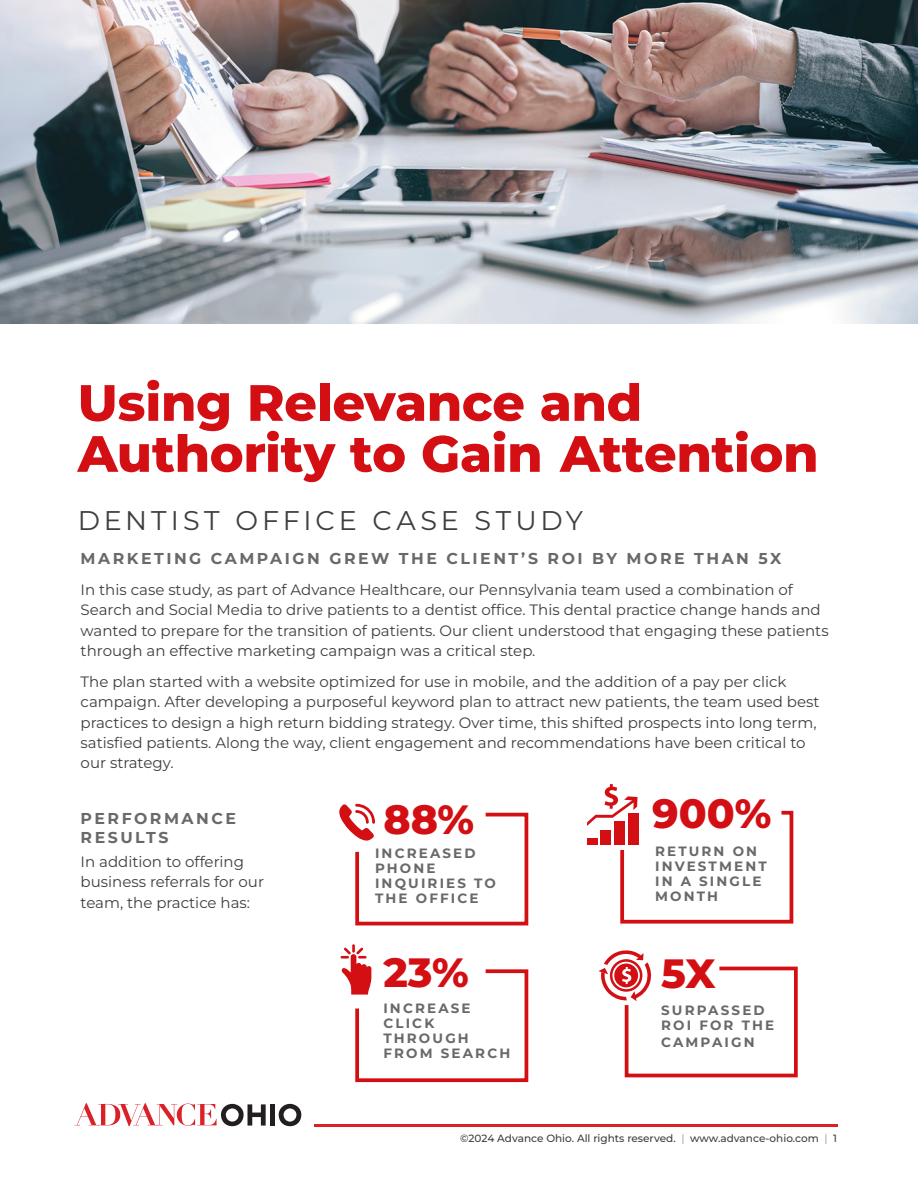
<style>
.page{position:relative;width:918px;height:1188px;background:#fff}
.page>*{position:absolute;margin:0;border:0;box-sizing:border-box;transform-origin:0 0}
.M-Header1{font:800 51px/51px "Montserrat";letter-spacing:-.005em;color:#d30f14}
.t1{font:800 40.8px "Montserrat";color:#d30f14}
.M-Header1-2{font:27px "Montserrat";letter-spacing:.145em;color:#3e3e3f}
.t2{font:700 15.75px/18.9px "Montserrat";letter-spacing:.16em;color:#69696c}
.t3{font:15px/20.2px "Montserrat";color:#3e3e3f}
.t4{font:700 13.5px/15px "Montserrat";letter-spacing:.16em;color:#69696c}
.t5{font:500 10.5px "Montserrat";color:#3e3e3f}
.s1{color:#a8a9ad}
</style>
<div class="page">
<hr style="left:314px;top:1124px;width:523px;height:2px;background:#da2128">
<svg style="left:279px;top:1104px;width:22px;height:22px"></svg>
<svg style="left:75px;top:1103px;width:191px;height:23px"></svg>
<hr style="left:270px;top:1104px;width:4px;height:22px;background:#231f20">
<img style="left:0;top:0;width:917px;height:324px">
<svg style="left:339px;top:804px;width:190px;height:122px"></svg>
<svg style="left:587px;top:784px;width:207px;height:140px"></svg>
<svg style="left:341px;top:944px;width:188px;height:139px"></svg>
<svg style="left:598px;top:950px;width:200px;height:128px"></svg>
<p class="M-Header1" style="left:78px;top:374px;width:742px">Using Relevance and<br>Authority to Gain Attention</p>
<p class="M-Header1-2" style="left:78px;top:501px;width:507px">DENTIST OFFICE CASE STUDY</p>
<p class="t2" style="left:81px;top:548px;width:702px">MARKETING CAMPAIGN GREW THE CLIENT’S ROI BY MORE THAN 5X</p>
<p class="t3" style="left:81px;top:579px;width:750px">In this case study, as part of Advance Healthcare, our Pennsylvania team used a combination of Search and Social Media to drive patients to a dentist office. This dental practice change hands and wanted to prepare for the transition of patients. Our client understood that engaging these patients through an effective marketing campaign was a critical step.</p>
<p class="t3" style="left:81px;top:671px;width:740px">The plan started with a website optimized for use in mobile, and the addition of a pay per click campaign. After developing a purposeful keyword plan to attract new patients, the team used best practices to design a high return bidding strategy. Over time, this shifted prospects into long term, satisfied patients. Along the way, client engagement and recommendations have been critical to our strategy.</p>
<p class="t2" style="left:81px;top:809px;width:157px">PERFORMANCE<br>RESULTS</p>
<p class="t3" style="left:81px;top:851px;width:185px">In addition to offering business referrals for our team, the practice has:</p>
<p class="t1" style="left:383px;top:790px;width:92px">88%</p>
<p class="t4" style="left:375px;top:845px;width:123px">INCREASED<br>PHONE<br>INQUIRIES TO<br>THE OFFICE</p>
<p class="t1" style="left:383px;top:943px;width:87px">23%</p>
<p class="t4" style="left:383px;top:1000px;width:128px">INCREASE<br>CLICK<br>THROUGH<br>FROM SEARCH</p>
<p class="t1" style="left:652px;top:784px;width:121px">900%</p>
<p class="t4" style="left:655px;top:843px;width:113px">RETURN ON<br>INVESTMENT<br>IN A SINGLE<br>MONTH</p>
<p class="t1" style="left:661px;top:943px;width:56px">5X</p>
<p class="t4" style="left:661px;top:1002px;width:115px">SURPASSED<br>ROI FOR THE</p>
<p class="t4" style="left:661px;top:1034px;width:95px">CAMPAIGN</p>
<p class="t5" style="left:460px;top:1131px;width:378px">©2024 Advance Ohio. All rights reserved. <span class="s1">|</span> www.advance-ohio.com <span class="s1">|</span> 1</p>
</div>
